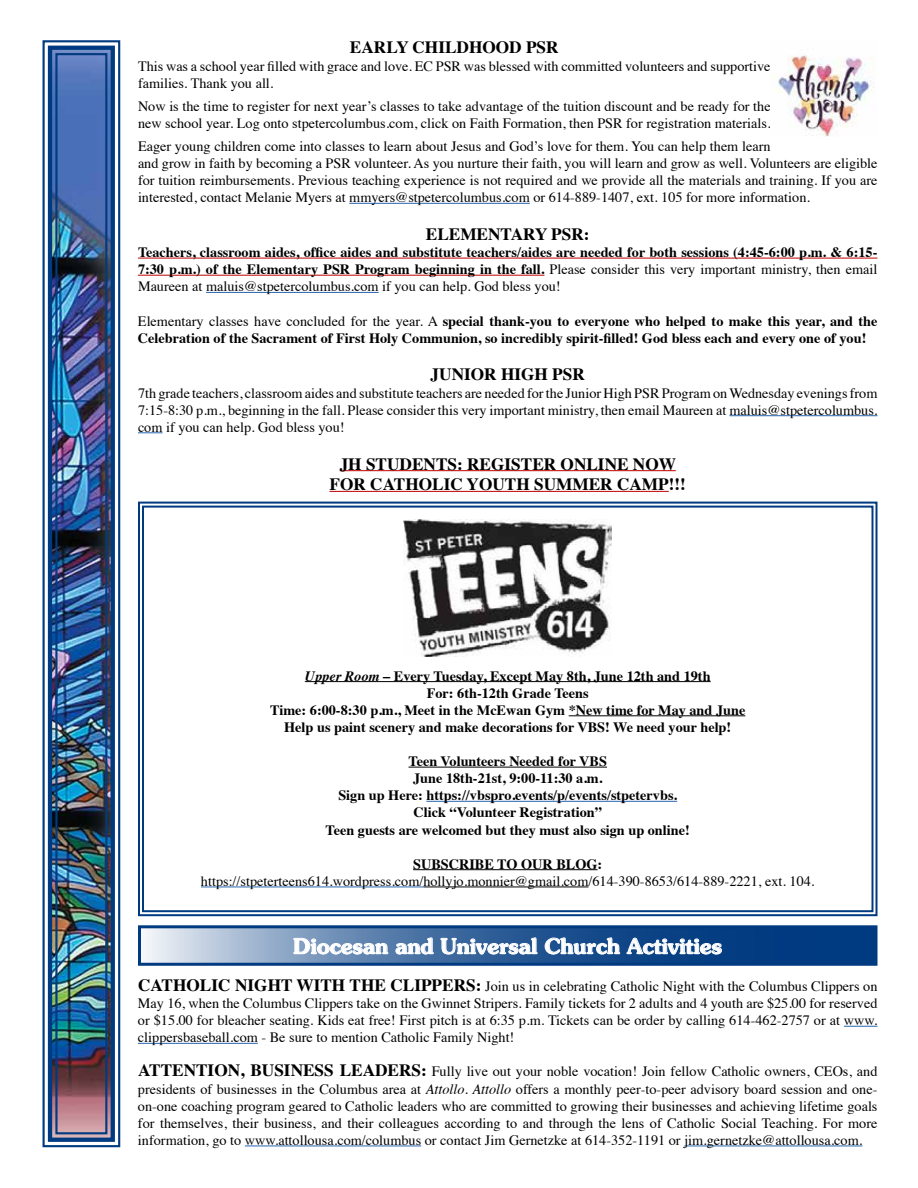
<style>
.page{position:relative;width:918px;height:1188px;background:#fff}
.page>*{position:absolute;margin:0;border:0;box-sizing:border-box;transform-origin:0 0}
.t1{font:600 21px "Souvenir";color:#fff}
.t2{font:700 17.25px/20.7px "Times";color:#000;text-align:center}
.t3{font:14.25px/17.1px "Times";color:#000}
.t4{font:700 14.25px/17.1px "Times";color:#000;text-align:center}
.s1{font-weight:400}
.s2{font-style:italic}
.s3{font-weight:700;font-size:17.25px}
</style>
<div class="page">
<img style="left:42px;top:40px;width:79px;height:1108px">
<div style="left:48px;top:46px;width:67px;height:1096px;border:4px solid #003a80"></div>
<div style="left:55px;top:53px;width:52px;height:1081px;border:2px solid #003a80"></div>
<hr style="left:349px;top:203px;width:181px;height:1px;background:#2764b0">
<hr style="left:138px;top:258px;width:740px;height:1px;background:#c00000">
<hr style="left:138px;top:275px;width:406px;height:1px;background:#c00000">
<hr style="left:206px;top:292px;width:173px;height:1px;background:#2764b0">
<hr style="left:729px;top:415px;width:148px;height:1px;background:#2764b0">
<svg style="left:138px;top:432px;width:25px;height:1px"></svg>
<hr style="left:340px;top:470px;width:336px;height:1px;background:#c00000">
<hr style="left:330px;top:491px;width:339px;height:1px;background:#c00000">
<hr style="left:844px;top:1026px;width:34px;height:1px;background:#2764b0">
<hr style="left:138px;top:1043px;width:120px;height:1px;background:#2764b0">
<hr style="left:245px;top:1146px;width:176px;height:1px;background:#2764b0">
<hr style="left:684px;top:1146px;width:178px;height:1px;background:#2764b0">
<svg style="left:146px;top:929px;width:728px;height:33px;background:#4c74a5"></svg>
<svg style="left:293px;top:938px;width:96px;height:17px;background:#97aecb"></svg>
<svg style="left:395px;top:937px;width:39px;height:18px"></svg>
<svg style="left:440px;top:937px;width:98px;height:18px;background:#6a8bb4"></svg>
<svg style="left:544px;top:937px;width:76px;height:18px"></svg>
<svg style="left:626px;top:937px;width:96px;height:18px;background:#5078a7"></svg>
<div style="left:138px;top:925px;width:740px;height:41px;border:3px solid #003a80"></div>
<img style="left:773px;top:55px;width:101px;height:82px">
<svg style="left:138px;top:501px;width:740px;height:416px"></svg>
<div style="left:142px;top:506px;width:731px;height:406px;border:2px solid #003a80"></div>
<p class="t2" style="left:350px;top:35px;width:210px">EARLY CHILDHOOD PSR</p>
<p class="t3" style="left:138px;top:56px;width:634px">This was a school year filled with grace and love. EC PSR was blessed with committed volunteers and supportive families. Thank you all.</p>
<p class="t3" style="left:138px;top:96px;width:634px">Now is the time to register for next year’s classes to take advantage of the tuition discount and be ready for the new school year. Log onto stpetercolumbus.com, click on Faith Formation, then PSR for registration materials.</p>
<p class="t3" style="left:138px;top:136px;width:741px">Eager young children come into classes to learn about Jesus and God’s love for them. You can help them learn<br>and grow in faith by becoming a PSR volunteer. As you nurture their faith, you will learn and grow as well. Volunteers are eligible for tuition reimbursements. Previous teaching experience is not required and we provide all the materials and training. If you are interested, contact Melanie Myers at mmyers@stpetercolumbus.com or 614-889-1407, ext. 105 for more information.</p>
<p class="t2" style="left:426px;top:222px;width:165px">ELEMENTARY PSR:</p>
<p class="t4" style="left:138px;top:242px;width:741px;text-align:justify">Teachers, classroom aides, office aides and substitute teachers/aides are needed for both sessions (4:45-6:00 p.m. &amp; 6:15- 7:30 p.m.) of the Elementary PSR Program beginning in the fall. <span class="s1">Please consider this very important ministry, then email Maureen at maluis@stpetercolumbus.com if you can help. God bless you!</span></p>
<p class="t4" style="left:138px;top:311px;width:741px;text-align:left"><span class="s1">Elementary classes have concluded for the year. A</span> special thank-you to everyone who helped to make this year, and the<br>Celebration of the Sacrament of First Holy Communion, so incredibly spirit-filled! God bless each and every one of you!</p>
<p class="t2" style="left:431px;top:362px;width:156px">JUNIOR HIGH PSR</p>
<p class="t3" style="left:138px;top:383px;width:741px;text-align:justify">7th grade teachers, classroom aides and substitute teachers are needed for the Junior High PSR Program on Wednesday evenings from 7:15-8:30 p.m., beginning in the fall. Please consider this very important ministry, then email Maureen at maluis@stpetercolumbus. com if you can help. God bless you!</p>
<p class="t2" style="left:329px;top:452px;width:358px">JH STUDENTS: REGISTER ONLINE NOW<br>FOR CATHOLIC YOUTH SUMMER CAMP!!!</p>
<p class="t4" style="left:270px;top:666px;width:477px"><span class="s2">Upper Room</span> – Every Tuesday, Except May 8th, June 12th and 19th<br>For: 6th-12th Grade Teens<br>Time: 6:00-8:30 p.m., Meet in the McEwan Gym *New time for May and June Help us paint scenery and make decorations for VBS! We need your help!</p>
<p class="t4" style="left:326px;top:751px;width:366px">Teen Volunteers Needed for VBS<br>June 18th-21st, 9:00-11:30 a.m.<br>Sign up Here: https://vbspro.events/p/events/stpetervbs.<br>Click “Volunteer Registration”<br>Teen guests are welcomed but they must also sign up online!</p>
<p class="t4" style="left:413px;top:854px;width:191px">SUBSCRIBE TO OUR BLOG:</p>
<p class="t3" style="left:201px;top:871px;width:615px">https://stpeterteens614.wordpress.com/hollyjo.monnier@gmail.com/614-390-8653/614-889-2221, ext. 104.</p>
<h1 class="t1" style="left:293px;top:933px;width:430px">Diocesan and Universal Church Activities</h1>
<p class="t3" style="left:138px;top:976px;width:741px;text-align:justify"><span class="s3">CATHOLIC NIGHT WITH THE CLIPPERS:</span> Join us in celebrating Catholic Night with the Columbus Clippers on May 16, when the Columbus Clippers take on the Gwinnet Stripers. Family tickets for 2 adults and 4 youth are $25.00 for reserved or $15.00 for bleacher seating. Kids eat free! First pitch is at 6:35 p.m. Tickets can be order by calling 614-462-2757 or at www. clippersbaseball.com - Be sure to mention Catholic Family Night!</p>
<p class="t3" style="left:138px;top:1062px;width:741px;text-align:justify"><span class="s3">ATTENTION, BUSINESS LEADERS:</span> Fully live out your noble vocation! Join fellow Catholic owners, CEOs, and presidents of businesses in the Columbus area at <span class="s2">Attollo. Attollo</span> offers a monthly peer-to-peer advisory board session and one&shy;on-one coaching program geared to Catholic leaders who are committed to growing their businesses and achieving lifetime goals for themselves, their business, and their colleagues according to and through the lens of Catholic Social Teaching. For more information, go to www.attollousa.com/columbus or contact Jim Gernetzke at 614-352-1191 or jim.gernetzke@attollousa.com.</p>
</div>
